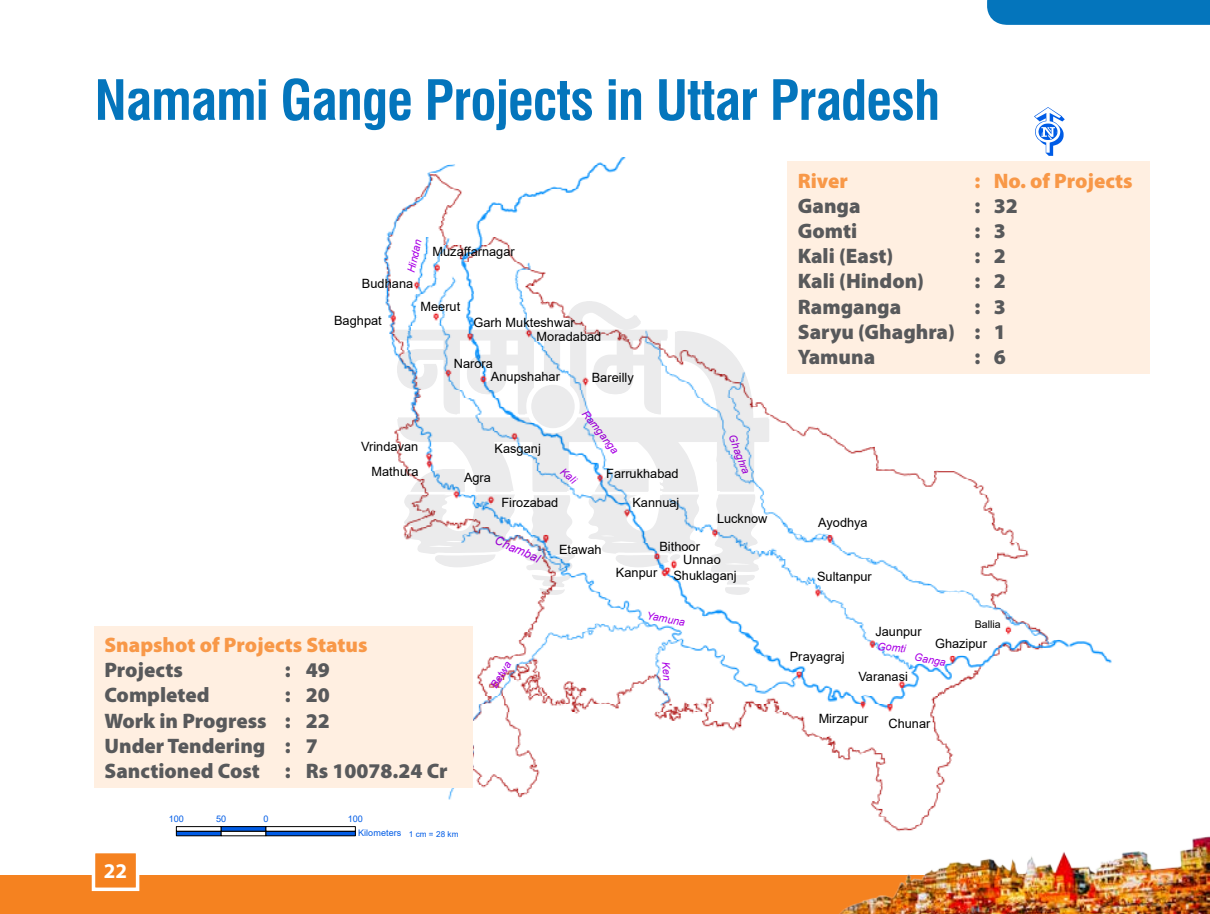
<style>
.page{position:relative;width:1210px;height:914px;background:#fff}
.page>*{position:absolute;margin:0;border:0;box-sizing:border-box;transform-origin:0 0}
.t1{font:700 condensed 54.07px "Swiss 721 BT";letter-spacing:-.015em;color:#0475bc}
.t2{font:900 21px/25.2px "Myriad Pro";color:#58595b;text-align:justify}
.t3{font:900 21px "Myriad Pro";color:#f89848}
.t4{font:700 21px "Myriad Pro";color:#fff}
.t5{font:12.78px "Arial";letter-spacing:.005em;color:#000}
.t6{font:italic 12.08px "Arial";color:#a900e6}
.t7{font:italic 10.67px "Arial";color:#a900e6}
.t8{font:10.67px "Arial";color:#000}
.t9{font:9.1px/14px "Arial";letter-spacing:.005em;color:#005ce6}
</style>
<div class="page">
<img style="left:175px;top:157px;width:975px;height:680px">
<svg style="left:1034px;top:107px;width:30px;height:49px"></svg>
<hr style="left:176px;top:831px;width:45px;height:4px;background:#005ce6">
<div style="left:176px;top:830px;width:46px;height:6px;border:1px solid #000"></div>
<div style="left:176px;top:826px;width:45px;height:5px;background:#fff"></div>
<div style="left:176px;top:826px;width:46px;height:5px;border:1px solid #000"></div>
<hr style="left:221px;top:831px;width:45px;height:4px;background:#fff">
<div style="left:221px;top:830px;width:45px;height:6px;border:1px solid #000"></div>
<div style="left:221px;top:826px;width:45px;height:5px;background:#005ce6"></div>
<div style="left:221px;top:826px;width:45px;height:5px;border:1px solid #000"></div>
<hr style="left:266px;top:831px;width:89px;height:4px;background:#005ce6">
<div style="left:265px;top:830px;width:91px;height:6px;border:1px solid #000"></div>
<div style="left:266px;top:826px;width:89px;height:5px;background:#fff"></div>
<div style="left:265px;top:826px;width:91px;height:5px;border:1px solid #000"></div>
<div style="left:788px;top:162px;width:362px;height:212px;background:#ffefe1"></div>
<div style="left:94px;top:626px;width:378px;height:162px;background:#ffefe1"></div>
<div style="left:0;top:875px;width:1210px;height:39px;background:#f58220"></div>
<div style="left:93px;top:851px;width:45px;height:38px;background:#f58220"></div>
<div style="left:92px;top:849px;width:47px;height:42px;border:4px solid #fff"></div>
<img style="left:806px;top:829px;width:404px;height:85px">
<div style="left:987px;top:0;width:223px;height:25px;background:#0475bc"></div>
<svg style="left:662px;top:661px;width:8px;height:19px"></svg>
<h1 class="t1" style="left:94px;top:68px;width:847px">Namami Gange Projects in Uttar Pradesh</h1>
<p class="t7" style="left:404px;top:271px;width:35px;rotate:-77deg">Hindan</p>
<p class="t5" style="left:362px;top:275px;width:53px">Budhana</p>
<p class="t5" style="left:432px;top:242px;width:84px">Muzaffarnagar</p>
<p class="t5" style="left:334px;top:311px;width:49px">Baghpat</p>
<p class="t5" style="left:420px;top:298px;width:41px">Meerut</p>
<p class="t5" style="left:473px;top:314px;width:103px">Garh Mukteshwar</p>
<p class="t5" style="left:536px;top:327px;width:66px">Moradabad</p>
<p class="t5" style="left:454px;top:355px;width:41px">Narora</p>
<p class="t5" style="left:491px;top:368px;width:71px">Anupshahar</p>
<p class="t5" style="left:592px;top:368px;width:43px">Bareilly</p>
<p class="t5" style="left:361px;top:438px;width:59px">Vrindavan</p>
<p class="t5" style="left:371px;top:462px;width:48px">Mathura</p>
<p class="t5" style="left:494px;top:439px;width:48px">Kasganj</p>
<p class="t5" style="left:464px;top:469px;width:29px">Agra</p>
<p class="t7" style="left:590px;top:407px;width:53px;rotate:52deg">Ramganga</p>
<p class="t7" style="left:566px;top:464px;width:19px;rotate:40deg">Kali</p>
<p class="t5" style="left:606px;top:464px;width:74px">Farrukhabad</p>
<p class="t5" style="left:501px;top:493px;width:58px">Firozabad</p>
<p class="t5" style="left:632px;top:493px;width:48px">Kannuaj</p>
<p class="t7" style="left:738px;top:432px;width:43px;rotate:69deg">Ghaghra</p>
<p class="t5" style="left:717px;top:509px;width:52px">Lucknow</p>
<h2 class="t3" style="left:104px;top:633px;width:265px">Snapshot of Projects Status</h2>
<h2 class="t2" style="left:104px;top:657px;width:80px">Projects</h2>
<h2 class="t2" style="left:285px;top:657px;width:47px">: 49</h2>
<h2 class="t2" style="left:104px;top:683px;width:107px">Completed</h2>
<h2 class="t2" style="left:104px;top:683px;width:345px;text-align:left;text-indent:180px">: 20<br>Work in Progress : 22<br>Under Tendering : 7<br>Sanctioned Cost : Rs 10078.24 Cr</h2>
<h2 class="t4" style="left:104px;top:857px;width:25px">22</h2>
<p class="t9" style="left:169px;top:811px;width:17px">100</p>
<p class="t9" style="left:216px;top:811px;width:12px">50</p>
<p class="t9" style="left:263px;top:811px;width:7px">0</p>
<p class="t9" style="left:358px;top:811px;width:102px;text-indent:-10px">100<br>Kilometers <sub>1</sub> <sub>cm</sub> <sub>=</sub> <sub>28</sub> <sub>km</sub></p>
<p class="t6" style="left:499px;top:532px;width:50px;rotate:24deg">Chambal</p>
<p class="t7" style="left:487px;top:684px;width:31px;rotate:-59deg">Betwa</p>
<p class="t5" style="left:559px;top:540px;width:44px">Etawah</p>
<p class="t5" style="left:659px;top:537px;width:42px">Bithoor</p>
<p class="t5" style="left:616px;top:563px;width:43px">Kanpur</p>
<p class="t5" style="left:683px;top:551px;width:39px">Unnao</p>
<p class="t5" style="left:673px;top:567px;width:65px">Shuklaganj</p>
<p class="t7" style="left:648px;top:608px;width:40px;rotate:10deg">Yamuna</p>
<h2 class="t3" style="left:797px;top:168px;width:52px">River</h2>
<h2 class="t3" style="left:974px;top:168px;width:160px">: N o. of Projects</h2>
<h2 class="t2" style="left:797px;top:193px;width:64px">Ganga</h2>
<h2 class="t2" style="left:974px;top:193px;width:45px">: 32</h2>
<h2 class="t2" style="left:797px;top:218px;width:61px">Gomti</h2>
<h2 class="t2" style="left:974px;top:218px;width:33px">: 3</h2>
<h2 class="t2" style="left:797px;top:244px;width:97px">Kali (East)</h2>
<h2 class="t2" style="left:974px;top:244px;width:33px">: 2</h2>
<h2 class="t2" style="left:797px;top:269px;width:128px">Kali (Hindon)</h2>
<h2 class="t2" style="left:974px;top:269px;width:33px">: 2</h2>
<h2 class="t2" style="left:797px;top:294px;width:105px">Ramganga</h2>
<h2 class="t2" style="left:797px;top:294px;width:210px;text-indent:177px">: 3<br>Saryu (Ghaghra) : 1<br>Yamuna</h2>
<h2 class="t2" style="left:974px;top:344px;width:33px">: 6</h2>
<p class="t5" style="left:818px;top:513px;width:51px">Ayodhya</p>
<p class="t5" style="left:817px;top:567px;width:56px">Sultanpur</p>
<p class="t5" style="left:790px;top:647px;width:56px">Prayagraj</p>
<p class="t8" style="left:974px;top:617px;width:27px">Ballia</p>
<p class="t5" style="left:875px;top:622px;width:48px">Jaunpur</p>
<p class="t5" style="left:935px;top:634px;width:53px">Ghazipur</p>
<p class="t7" style="left:878px;top:639px;width:30px;rotate:6deg">Gomti</p>
<p class="t7" style="left:916px;top:649px;width:33px;rotate:11deg">Ganga</p>
<p class="t5" style="left:858px;top:667px;width:51px">Varanasi</p>
<p class="t5" style="left:818px;top:710px;width:51px">Mirzapur</p>
<p class="t5" style="left:888px;top:714px;width:43px">Chunar</p>
</div>
